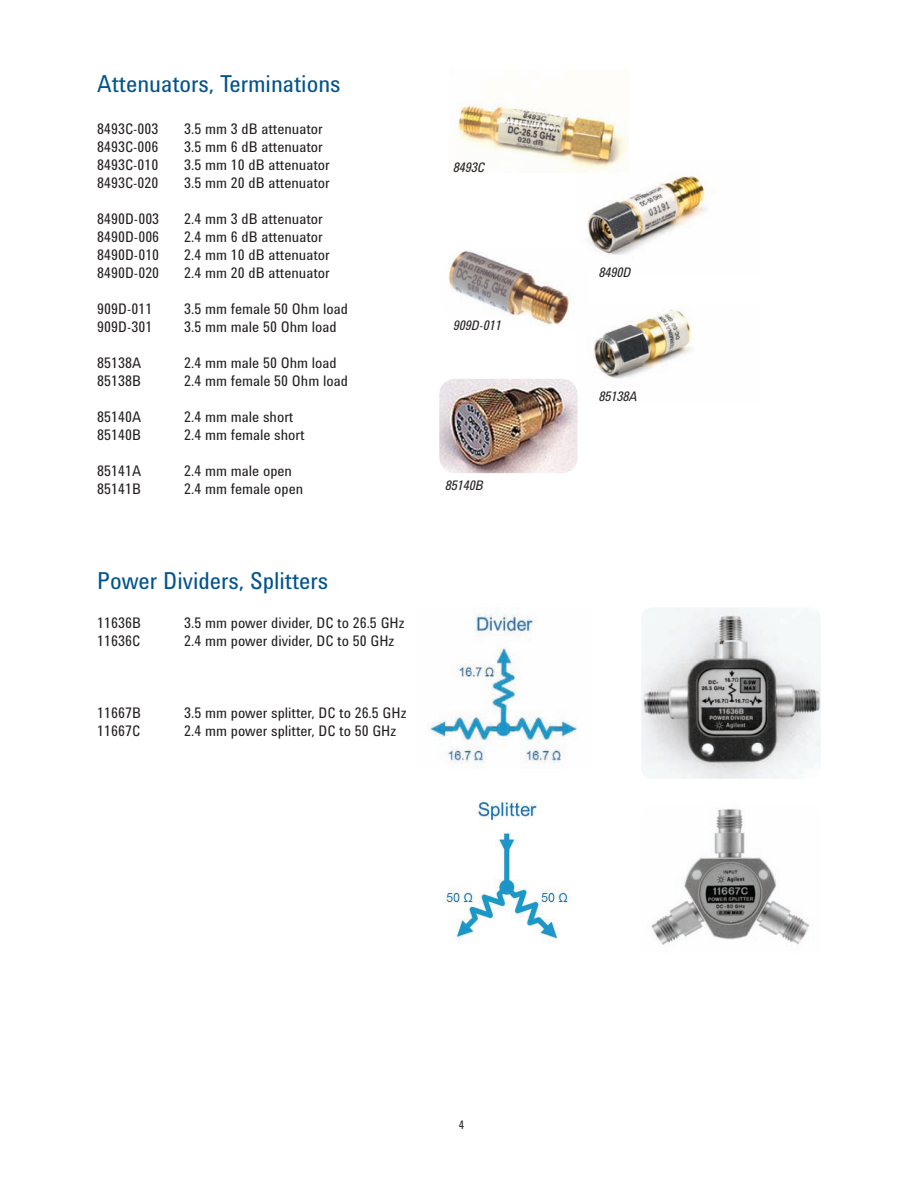
<style>
.page{position:relative;width:918px;height:1188px;background:#fff}
.page>*{position:absolute;margin:0;border:0;box-sizing:border-box;transform-origin:0 0}
.t1{font:24px "Agilent Condensed CFF";color:#00538d}
.t2{font:15px "Agilent Condensed CFF";color:#231f20}
.t3{font:italic 13.5px "Agilent Condensed CFF";color:#231f20}
.t4{font:12px "Agilent Condensed CFF";color:#231f20}
</style>
<div class="page">
<img style="left:593px;top:309px;width:99px;height:70px">
<img style="left:578px;top:172px;width:129px;height:83px">
<img style="left:448px;top:249px;width:140px;height:76px">
<img style="left:428px;top:613px;width:150px;height:151px">
<img style="left:641px;top:608px;width:180px;height:171px">
<img style="left:439px;top:379px;width:139px;height:94px">
<img style="left:444px;top:800px;width:126px;height:141px">
<img style="left:651px;top:808px;width:159px;height:138px">
<img style="left:458px;top:103px;width:171px;height:69px">
<h1 class="t1" style="left:97px;top:66px;width:245px">Attenuators, Terminations</h1>
<p class="t2" style="left:97px;top:118px;width:63px">8493C-003</p>
<p class="t2" style="left:184px;top:118px;width:140px">3.5 mm 3 dB attenuator</p>
<p class="t2" style="left:97px;top:136px;width:63px">8493C-006</p>
<p class="t2" style="left:184px;top:136px;width:140px">3.5 mm 6 dB attenuator</p>
<p class="t2" style="left:97px;top:154px;width:63px">8493C-010</p>
<p class="t2" style="left:184px;top:154px;width:147px">3.5 mm 10 dB attenuator</p>
<p class="t2" style="left:97px;top:172px;width:63px">8493C-020</p>
<p class="t2" style="left:184px;top:172px;width:147px">3.5 mm 20 dB attenuator</p>
<p class="t2" style="left:97px;top:208px;width:64px">8490D-003</p>
<p class="t2" style="left:184px;top:208px;width:140px">2.4 mm 3 dB attenuator</p>
<p class="t2" style="left:97px;top:226px;width:64px">8490D-006</p>
<p class="t2" style="left:184px;top:226px;width:140px">2.4 mm 6 dB attenuator</p>
<p class="t2" style="left:97px;top:244px;width:64px">8490D-010</p>
<p class="t2" style="left:184px;top:244px;width:147px">2.4 mm 10 dB attenuator</p>
<p class="t2" style="left:97px;top:262px;width:64px">8490D-020</p>
<p class="t2" style="left:184px;top:262px;width:147px">2.4 mm 20 dB attenuator</p>
<p class="t2" style="left:97px;top:298px;width:57px">909D-011</p>
<p class="t2" style="left:184px;top:298px;width:165px">3.5 mm female 50 Ohm load</p>
<p class="t2" style="left:97px;top:316px;width:57px">909D-301</p>
<p class="t2" style="left:184px;top:316px;width:154px">3.5 mm male 50 Ohm load</p>
<p class="t2" style="left:97px;top:352px;width:45px">85138A</p>
<p class="t2" style="left:184px;top:352px;width:154px">2.4 mm male 50 Ohm load</p>
<p class="t2" style="left:97px;top:370px;width:45px">85138B</p>
<p class="t2" style="left:184px;top:370px;width:165px">2.4 mm female 50 Ohm load</p>
<p class="t2" style="left:97px;top:406px;width:45px">85140A</p>
<p class="t2" style="left:184px;top:406px;width:111px">2.4 mm male short</p>
<p class="t2" style="left:97px;top:424px;width:45px">85140B</p>
<p class="t2" style="left:184px;top:424px;width:122px">2.4 mm female short</p>
<p class="t2" style="left:97px;top:460px;width:45px">85141A</p>
<p class="t2" style="left:184px;top:460px;width:109px">2.4 mm male open</p>
<p class="t2" style="left:97px;top:478px;width:45px">85141B</p>
<p class="t2" style="left:184px;top:478px;width:121px">2.4 mm female open</p>
<h1 class="t1" style="left:97px;top:563px;width:233px">Power Dividers, Splitters</h1>
<p class="t2" style="left:97px;top:612px;width:45px">11636B</p>
<p class="t2" style="left:184px;top:612px;width:222px">3.5 mm power divider, DC to 26.5 GHz</p>
<p class="t2" style="left:97px;top:630px;width:44px">11636C</p>
<p class="t2" style="left:184px;top:630px;width:212px">2.4 mm power divider, DC to 50 GHz</p>
<p class="t2" style="left:97px;top:702px;width:45px">11667B</p>
<p class="t2" style="left:184px;top:702px;width:224px">3.5 mm power splitter, DC to 26.5 GHz</p>
<p class="t2" style="left:97px;top:720px;width:44px">11667C</p>
<p class="t2" style="left:184px;top:720px;width:214px">2.4 mm power splitter, DC to 50 GHz</p>
<p class="t3" style="left:454px;top:157px;width:33px">8493C</p>
<p class="t3" style="left:454px;top:315px;width:50px">909D-011</p>
<p class="t3" style="left:446px;top:475px;width:40px">85140B</p>
<p class="t3" style="left:599px;top:262px;width:34px">8490D</p>
<p class="t3" style="left:599px;top:386px;width:40px">85138A</p>
<p class="t4" style="left:459px;top:1115px;width:7px">4</p>
</div>
